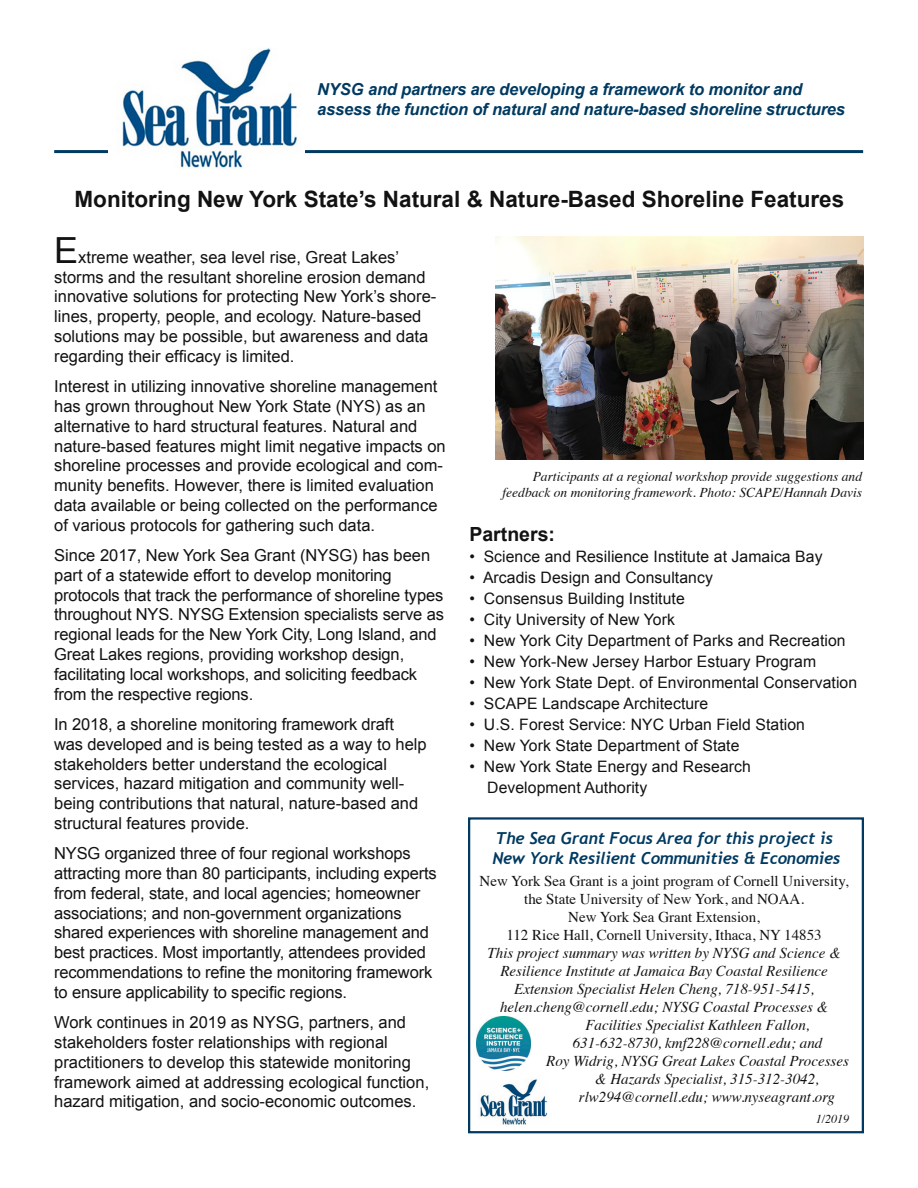
<style>
.page{position:relative;width:918px;height:1188px;background:#fff}
.page>*{position:absolute;margin:0;border:0;box-sizing:border-box;transform-origin:0 0}
.t1{font:700 22.5px "Arial";color:#121212}
.t2{font:700 19.5px "Arial";color:#121212}
.t3{font:16.5px/19.8px "Arial";color:#121212}
.t4{font:italic 700 16.5px "Arial";letter-spacing:-.01em;color:#003a61}
.t5{font:italic 700 16.5px "Trebuchet";letter-spacing:-.01em;color:#003a61}
.t6{font:15.75px "Arial";letter-spacing:.005em;color:#121212}
.t7{font:italic 15px/18px "Times";color:#121212}
.t8{font:15px "Times";color:#121212}
.t9{font:italic 13.5px "Times";color:#121212}
.t10{font:italic 12px "Times";color:#121212}
.s1{font-size:36px}
</style>
<div class="page">
<hr style="left:54px;top:150px;width:809px;height:3px;background:#003a61">
<img style="left:476px;top:1017px;width:54px;height:54px">
<div style="left:468px;top:817px;width:396px;height:316px;border:2px solid #003a61"></div>
<img style="left:480px;top:1079px;width:68px;height:46px">
<img style="left:108px;top:48px;width:197px;height:121px">
<img style="left:496px;top:237px;width:367px;height:222px">
<p class="t4" style="left:317px;top:79px;width:487px">NYSG and partners are developing a framework to monitor and</p>
<p class="t4" style="left:317px;top:99px;width:530px">assess the function of natural and nature-based shoreline structures</p>
<p class="t1" style="left:75px;top:184px;width:771px">Monitoring New York State’s Natural &amp; Nature-Based Shoreline Features</p>
<p class="t3" style="left:54px;top:247px;width:384px"><span class="s1">E</span>xtreme weather, sea level rise, Great Lakes’ storms and the resultant shoreline erosion demand innovative solutions for protecting New York’s shore&shy;lines, property, people, and ecology. Nature-based solutions may be possible, but awareness and data regarding their efficacy is limited.</p>
<p class="t3" style="left:54px;top:377px;width:393px">Interest in utilizing innovative shoreline management has grown throughout New York State (NYS) as an alternative to hard structural features. Natural and nature-based features might limit negative impacts on shoreline processes and provide ecological and com&shy;munity benefits. However, there is limited evaluation data available or being collected on the performance of various protocols for gathering such data.</p>
<p class="t3" style="left:54px;top:546px;width:378px">Since 2017, New York Sea Grant (NYSG) has been part of a statewide effort to develop monitoring</p>
<p class="t3" style="left:54px;top:585px;width:391px">protocols that track the performance of shoreline types throughout NYS. NYSG Extension specialists serve as regional leads for the New York City, Long Island, and Great Lakes regions, providing workshop design,</p>
<p class="t3" style="left:54px;top:664px;width:364px">facilitating local workshops, and soliciting feedback from the respective regions.</p>
<p class="t3" style="left:54px;top:714px;width:341px">In 2018, a shoreline monitoring framework draft</p>
<p class="t3" style="left:54px;top:734px;width:374px">was developed and is being tested as a way to help</p>
<p class="t3" style="left:54px;top:754px;width:334px">stakeholders better understand the ecological</p>
<p class="t3" style="left:54px;top:774px;width:352px">services, hazard mitigation and community well-</p>
<p class="t3" style="left:54px;top:794px;width:366px">being contributions that natural, nature-based and structural features provide.</p>
<p class="t3" style="left:54px;top:844px;width:384px">NYSG organized three of four regional workshops attracting more than 80 participants, including experts from federal, state, and local agencies; homeowner</p>
<p class="t3" style="left:54px;top:903px;width:380px">associations; and non-government organizations shared experiences with shoreline management and best practices. Most importantly, attendees provided recommendations to refine the monitoring framework to ensure applicability to specific regions.</p>
<p class="t3" style="left:54px;top:1013px;width:353px">Work continues in 2019 as NYSG, partners, and stakeholders foster relationships with regional</p>
<p class="t3" style="left:54px;top:1052px;width:377px">practitioners to develop this statewide monitoring framework aimed at addressing ecological function, hazard mitigation, and socio-economic outcomes.</p>
<p class="t9" style="left:533px;top:465px;width:331px">Participants at a regional workshop provide suggestions and</p>
<p class="t9" style="left:503px;top:481px;width:361px">feedback on monitoring framework. Photo: SCAPE/Hannah Davis</p>
<p class="t2" style="left:469px;top:521px;width:87px">Partners:</p>
<p class="t6" style="left:469px;top:546px;width:355px">• Science and Resilience Institute at Jamaica Bay</p>
<p class="t6" style="left:469px;top:567px;width:245px">• Arcadis Design and Consultancy</p>
<p class="t6" style="left:469px;top:588px;width:217px">• Consensus Building Institute</p>
<p class="t6" style="left:469px;top:609px;width:207px">• City University of New York</p>
<p class="t6" style="left:469px;top:630px;width:378px">• New York City Department of Parks and Recreation</p>
<p class="t6" style="left:469px;top:651px;width:348px">• New York-New Jersey Harbor Estuary Program</p>
<p class="t6" style="left:469px;top:672px;width:389px">• New York State Dept. of Environmental Conservation</p>
<p class="t6" style="left:469px;top:693px;width:240px">• SCAPE Landscape Architecture</p>
<p class="t6" style="left:469px;top:714px;width:337px">• U.S. Forest Service: NYC Urban Field Station</p>
<p class="t6" style="left:469px;top:735px;width:272px">• New York State Department of State</p>
<p class="t6" style="left:469px;top:756px;width:283px">• New York State Energy and Research</p>
<p class="t6" style="left:487px;top:777px;width:162px">Development Authority</p>
<p class="t5" style="left:495px;top:828px;width:339px">The Sea Grant Focus Area for this project is</p>
<p class="t5" style="left:493px;top:848px;width:350px">New York Resilient Communities &amp; Economies</p>
<p class="t8" style="left:480px;top:867px;width:370px">New York Sea Grant is a joint program of Cornell University,</p>
<p class="t8" style="left:524px;top:885px;width:281px">the State University of New York, and NOAA.</p>
<p class="t8" style="left:568px;top:903px;width:193px">New York Sea Grant Extension,</p>
<p class="t8" style="left:506px;top:921px;width:317px">112 Rice Hall, Cornell University, Ithaca, NY 14853</p>
<p class="t7" style="left:488px;top:943px;width:355px">This project summary was written by NYSG and Science &amp;</p>
<p class="t7" style="left:500px;top:961px;width:329px">Resilience Institute at Jamaica Bay Coastal Resilience</p>
<p class="t7" style="left:514px;top:979px;width:301px">Extension Specialist Helen Cheng, 718-951-5415,</p>
<p class="t7" style="left:500px;top:997px;width:330px">helen.cheng@cornell.edu; NYSG Coastal Processes &amp;</p>
<p class="t7" style="left:585px;top:1015px;width:226px">Facilities Specialist Kathleen Fallon,</p>
<p class="t7" style="left:573px;top:1033px;width:251px">631-632-8730, kmf228@cornell.edu; and</p>
<p class="t7" style="left:595px;top:1051px;width:255px;text-indent:-49px">Roy Widrig, NYSG Great Lakes Coastal Processes &amp; Hazards Specialist, 315-312-3042,</p>
<p class="t7" style="left:579px;top:1087px;width:258px">rlw294@cornell.edu; www.nyseagrant.org</p>
<p class="t10" style="left:816px;top:1108px;width:35px">1/2019</p>
</div>
